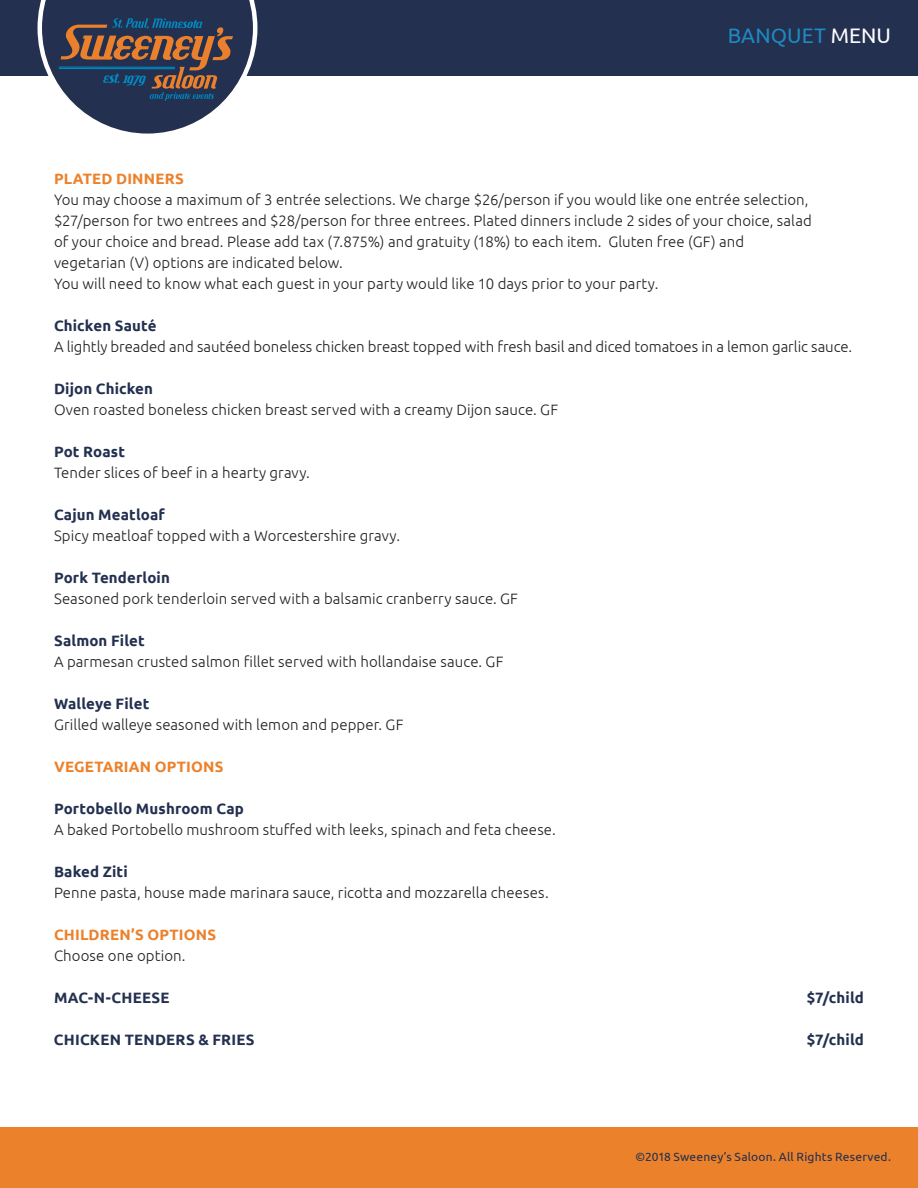
<style>
.page{position:relative;width:918px;height:1188px;background:#fff}
.page>*{position:absolute;margin:0;border:0;box-sizing:border-box;transform-origin:0 0}
.t1{font:21px "Ubuntu";letter-spacing:.005em;color:#1e8ac0}
.t2{font:300 15px/21px "Ubuntu";letter-spacing:.005em;color:#231f20}
.t3{font:700 15px "Ubuntu";letter-spacing:.01em;color:#233050}
.t4{font:700 15px "Ubuntu";letter-spacing:.015em;color:#ec812b}
.t5{font:12px "Ubuntu";letter-spacing:.015em;color:#233050}
.s1{color:#fff}
</style>
<div class="page">
<div style="left:0;top:0;width:918px;height:76px;background:#233050"></div>
<div style="left:0;top:1127px;width:918px;height:61px;background:#ec812b"></div>
<svg style="left:38px;top:0;width:219px;height:134px"></svg>
<h1 class="t1" style="left:728px;top:23px;width:165px">BANQUET <span class="s1">MENU</span></h1>
<p class="t4" style="left:54px;top:170px;width:131px">PLATED DINNERS</p>
<p class="t2" style="left:54px;top:189px;width:759px">You may choose a maximum of 3 entrée selections. We charge $26/person if you would like one entrée selection, $27/person for two entrees and $28/person for three entrees. Plated dinners include 2 sides of your choice, salad of your choice and bread. Please add tax (7.875%) and gratuity (18%) to each item. Gluten free (GF) and vegetarian (V) options are indicated below.<br>You will need to know what each guest in your party would like 10 days prior to your party.</p>
<p class="t3" style="left:54px;top:317px;width:104px">Chicken Sauté</p>
<p class="t2" style="left:54px;top:336px;width:800px">A lightly breaded and sautéed boneless chicken breast topped with fresh basil and diced tomatoes in a lemon garlic sauce.</p>
<p class="t3" style="left:54px;top:380px;width:101px">Dijon Chicken</p>
<p class="t2" style="left:54px;top:399px;width:506px">Oven roasted boneless chicken breast served with a creamy Dijon sauce. GF</p>
<p class="t3" style="left:54px;top:443px;width:73px">Pot Roast</p>
<p class="t2" style="left:54px;top:462px;width:257px">Tender slices of beef in a hearty gravy.</p>
<p class="t3" style="left:54px;top:506px;width:112px">Cajun Meatloaf</p>
<p class="t2" style="left:54px;top:525px;width:348px">Spicy meatloaf topped with a Worcestershire gravy.</p>
<p class="t3" style="left:54px;top:569px;width:117px">Pork Tenderloin</p>
<p class="t2" style="left:54px;top:588px;width:466px">Seasoned pork tenderloin served with a balsamic cranberry sauce. GF</p>
<p class="t3" style="left:54px;top:632px;width:92px">Salmon Filet</p>
<p class="t2" style="left:54px;top:651px;width:451px">A parmesan crusted salmon fillet served with hollandaise sauce. GF</p>
<p class="t3" style="left:54px;top:695px;width:97px">Walleye Filet</p>
<p class="t2" style="left:54px;top:714px;width:351px">Grilled walleye seasoned with lemon and pepper. GF</p>
<p class="t4" style="left:54px;top:758px;width:171px">VEGETARIAN OPTIONS</p>
<p class="t3" style="left:54px;top:800px;width:191px">Portobello Mushroom Cap</p>
<p class="t2" style="left:54px;top:819px;width:503px">A baked Portobello mushroom stuffed with leeks, spinach and feta cheese.</p>
<p class="t3" style="left:54px;top:863px;width:75px">Baked Ziti</p>
<p class="t2" style="left:54px;top:882px;width:496px">Penne pasta, house made marinara sauce, ricotta and mozzarella cheeses.</p>
<p class="t4" style="left:54px;top:926px;width:164px">CHILDREN’S OPTIONS</p>
<p class="t2" style="left:54px;top:945px;width:133px">Choose one option.</p>
<p class="t3" style="left:54px;top:989px;width:117px">MAC-N-CHEESE</p>
<p class="t3" style="left:807px;top:989px;width:59px">$7/child</p>
<p class="t3" style="left:54px;top:1031px;width:202px">CHICKEN TENDERS &amp; FRIES</p>
<p class="t3" style="left:807px;top:1031px;width:59px">$7/child</p>
<p class="t5" style="left:635px;top:1149px;width:257px">©2018 Sweeney’s Saloon. All Rights Reserved.</p>
</div>
